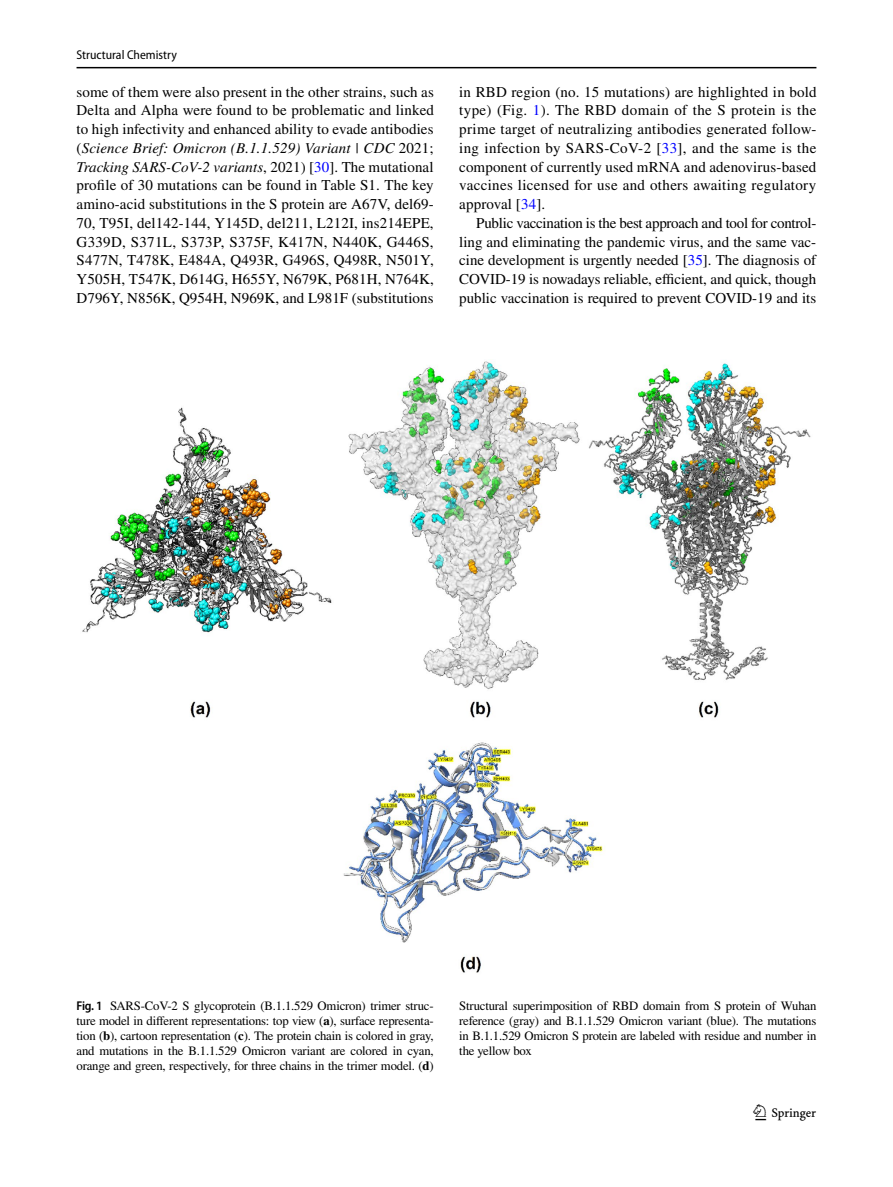
<style>
.page{position:relative;width:893px;height:1187px;background:#fff}
.page>*{position:absolute;margin:0;border:0;box-sizing:border-box;transform-origin:0 0}
.t1{font:22.5px "Springnew Regular 3";color:#000}
.t2{font:15px/18.8px "STIX";letter-spacing:.005em;color:#000;text-align:justify}
.t3{font:12.75px/15px "STIX";letter-spacing:-.015em;color:#000;text-align:justify}
.t4{font:semi-condensed 12.75px "Myriad Pro";color:#000}
.s1{font-style:italic}
.s2{color:#00f}
.s3{font-family:"Myriad Pro";font-weight:600;font-stretch:semi-condensed}
.s4{font-weight:700}
</style>
<div class="page">
<hr style="left:77px;top:67px;width:739px;height:1px;background:#000">
<img style="left:82px;top:361px;width:729px;height:612px">
<p class="t4" style="left:77px;top:48px;width:102px">Structural Chemistry</p>
<p class="t2" style="left:77px;top:83px;width:359px">some of them were also present in the other strains, such as Delta and Alpha were found to be problematic and linked to high infectivity and enhanced ability to evade antibodies (<span class="s1">Science Brief: Omicron (B.1.1.529) Variant | CDC</span> 2021; <span class="s1">Tracking SARS-CoV-2 variants</span>, 2021) [<span class="s2">30</span>]. The mutational profile of 30 mutations can be found in Table S1. The key amino-acid substitutions in the S protein are A67V, del69- 70, T95I, del142-144, Y145D, del211, L212I, ins214EPE, G339D, S371L, S373P, S375F, K417N, N440K, G446S, S477N, T478K, E484A, Q493R, G496S, Q498R, N501Y, Y505H, T547K, D614G, H655Y, N679K, P681H, N764K, D796Y, N856K, Q954H, N969K, and L981F (substitutions</p>
<p class="t2" style="left:459px;top:83px;width:359px">in RBD region (no. 15 mutations) are highlighted in bold type) (Fig. <span class="s2">1</span>). The RBD domain of the S protein is the prime target of neutralizing antibodies generated follow&shy;ing infection by SARS-CoV-2 [<span class="s2">33</span>], and the same is the component of currently used mRNA and adenovirus-based vaccines licensed for use and others awaiting regulatory approval [<span class="s2">34</span>].</p>
<p class="t2" style="left:459px;top:214px;width:359px;text-indent:17px">Public vaccination is the best approach and tool for control&shy;ling and eliminating the pandemic virus, and the same vac&shy;cine development is urgently needed [<span class="s2">35</span>]. The diagnosis of COVID-19 is nowadays reliable, efficient, and quick, though public vaccination is required to prevent COVID-19 and its</p>
<p class="t3" style="left:77px;top:998px;width:359px"><span class="s3">Fig. 1</span> SARS-CoV-2 S glycoprotein (B.1.1.529 Omicron) trimer struc&shy;ture model in different representations: top view (<span class="s4">a</span>), surface representa&shy;tion (<span class="s4">b</span>), cartoon representation (<span class="s4">c</span>). The protein chain is colored in gray, and mutations in the B.1.1.529 Omicron variant are colored in cyan, orange and green, respectively, for three chains in the trimer model. (<span class="s4">d</span>)</p>
<p class="t3" style="left:459px;top:998px;width:359px">Structural superimposition of RBD domain from S protein of Wuhan reference (gray) and B.1.1.529 Omicron variant (blue). The mutations in B.1.1.529 Omicron S protein are labeled with residue and number in the yellow box</p>
<h1 class="t1" style="left:755px;top:1104px;width:62px">1 3</h1>
</div>
